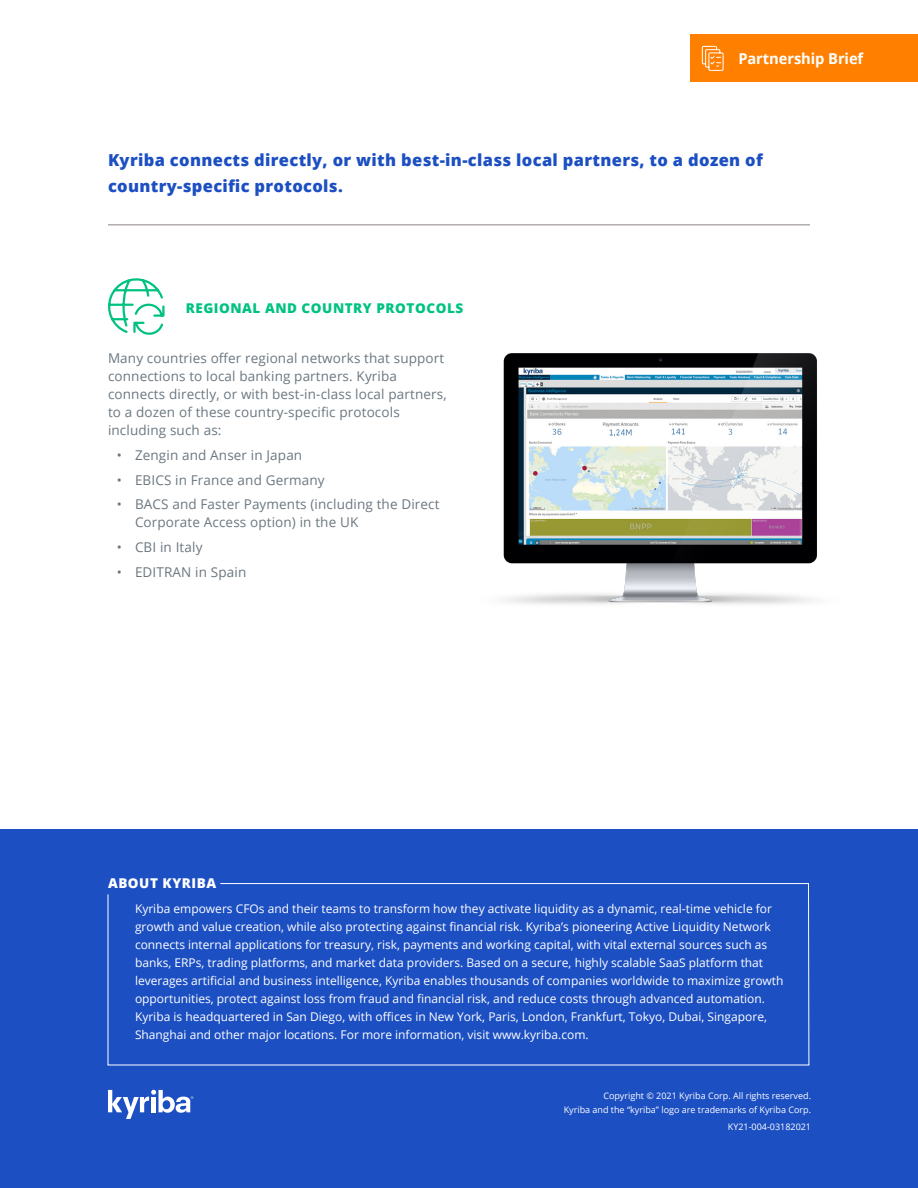
<style>
.page{position:relative;width:918px;height:1188px;background:#fff}
.page>*{position:absolute;margin:0;border:0;box-sizing:border-box;transform-origin:0 0}
.t1{font:800 16.5px/25.8px "Open Sans";letter-spacing:.02em;color:#1c4fc2}
.t2{font:700 15px "Open Sans";letter-spacing:-.005em;color:#fff}
.Body{font:13.5px/18px "Open Sans";letter-spacing:.01em;color:#6b7780}
.Green_Header_Upperca{font:800 13.5px "Open Sans";letter-spacing:.04em;color:#00c280}
.t3{font:800 13.5px "Open Sans";letter-spacing:.04em;color:#fff}
.t4{font:12px/18px "Open Sans";color:#fff}
.t5{font:9px "Open Sans";color:#fff}
</style>
<div class="page">
<div style="left:690px;top:35px;width:228px;height:47px;background:#ff8000"></div>
<svg style="left:702px;top:46px;width:22px;height:25px"></svg>
<div style="left:0;top:829px;width:918px;height:359px;background:#1c4fc2"></div>
<svg style="left:108px;top:1090px;width:85px;height:29px"></svg>
<svg style="left:108px;top:883px;width:701px;height:182px"></svg>
<svg style="left:108px;top:278px;width:57px;height:57px"></svg>
<img style="left:503px;top:353px;width:314px;height:252px">
<hr style="left:108px;top:224px;width:702px;height:2px;background:#b3adab">
<p class="t2" style="left:738px;top:48px;width:126px">Partnership Brief</p>
<p class="t1" style="left:108px;top:146px;width:656px">Kyriba connects directly, or with best-in-class local partners, to a dozen of country-specific protocols.</p>
<p class="Green_Header_Upperca" style="left:186px;top:298px;width:279px">REGIONAL AND COUNTRY PROTOCOLS</p>
<p class="Body" style="left:108px;top:349px;width:340px">Many countries offer regional networks that support connections to local banking partners. Kyriba connects directly, or with best-in-class local partners, to a dozen of these country-specific protocols including such as:</p>
<p class="Body" style="left:117px;top:446px;width:187px">• Zengin and Anser in Japan</p>
<p class="Body" style="left:117px;top:470px;width:209px">• EBICS in France and Germany</p>
<p class="Body" style="left:135px;top:495px;width:306px;text-indent:-18px">• BACS and Faster Payments (including the Direct<br>Corporate Access option) in the UK</p>
<p class="Body" style="left:117px;top:538px;width:87px">• CBI in Italy</p>
<p class="Body" style="left:117px;top:563px;width:131px">• EDITRAN in Spain</p>
<p class="t3" style="left:108px;top:873px;width:110px">ABOUT KYRIBA</p>
<p class="t4" style="left:135px;top:899px;width:650px">Kyriba empowers CFOs and their teams to transform how they activate liquidity as a dynamic, real-time vehicle for growth and value creation, while also protecting against financial risk. Kyriba’s pioneering Active Liquidity Network connects internal applications for treasury, risk, payments and working capital, with vital external sources such as banks, ERPs, trading platforms, and market data providers. Based on a secure, highly scalable SaaS platform that leverages artificial and business intelligence, Kyriba enables thousands of companies worldwide to maximize growth opportunities, protect against loss from fraud and financial risk, and reduce costs through advanced automation.<br>Kyriba is headquartered in San Diego, with offices in New York, Paris, London, Frankfurt, Tokyo, Dubai, Singapore, Shanghai and other major locations. For more information, visit www.kyriba.com.</p>
<p class="t5" style="left:603px;top:1090px;width:209px">Copyright © 2021 Kyriba Corp. All rights reserved.</p>
<p class="t5" style="left:564px;top:1104px;width:249px">Kyriba and the “kyriba” logo are trademarks of Kyriba Corp.</p>
<p class="t5" style="left:728px;top:1120px;width:85px">KY21-004-03182021</p>
</div>
